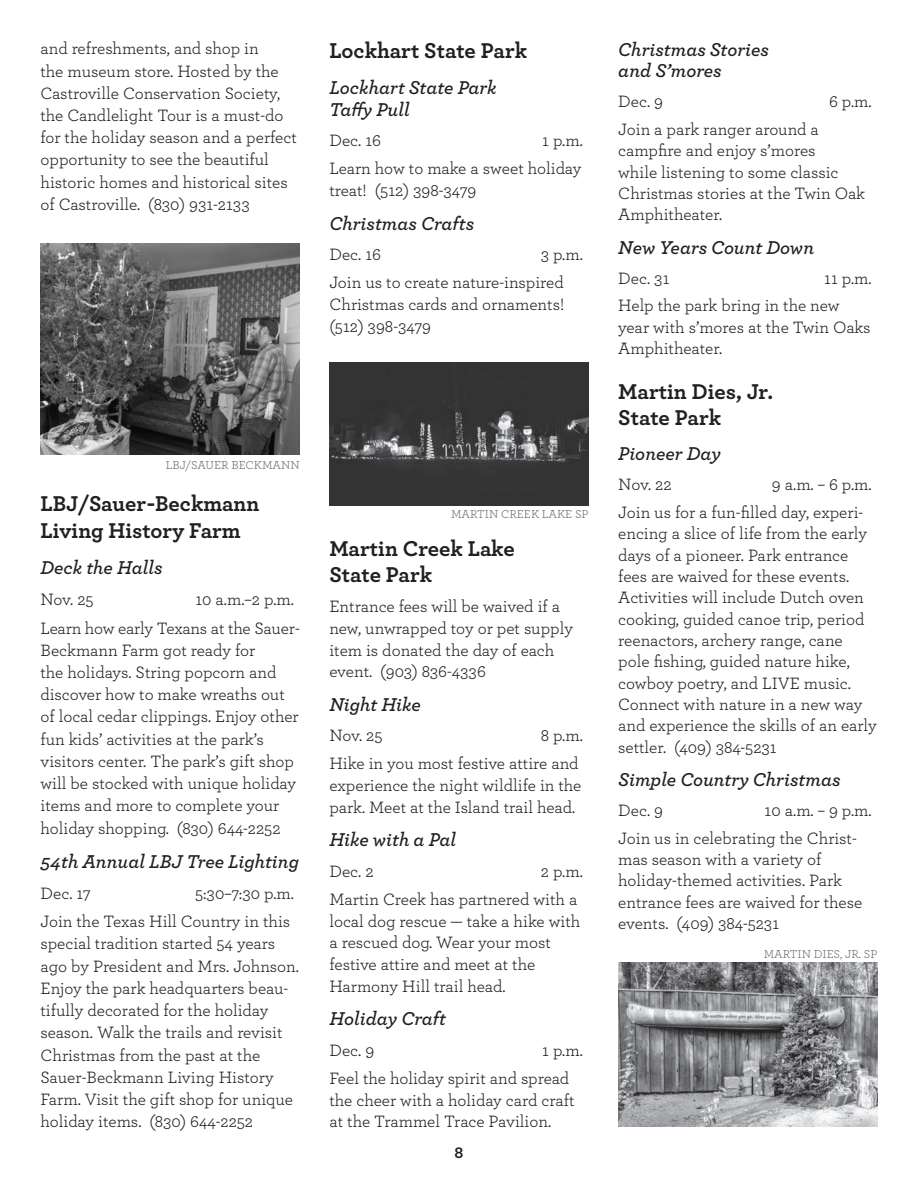
<style>
.page{position:relative;width:918px;height:1188px;background:#fff}
.page>*{position:absolute;margin:0;border:0;box-sizing:border-box;transform-origin:0 0}
.Park_name{font:700 22.5px/26.7px "Archer";color:#231f20}
.Event_name{font:italic 600 19.5px/21.8px "Archer";color:#231f20}
.text{font:17.25px/22.2px "Archer";color:#231f20}
.t1{font:700 16.5px "Archer";color:#231f20}
.t2{font:12px "Archer";color:#6c6d70}
</style>
<div class="page">
<img style="left:618px;top:962px;width:260px;height:165px">
<img style="left:329px;top:362px;width:260px;height:143px">
<img style="left:40px;top:243px;width:260px;height:212px">
<p class="text" style="left:40px;top:37px;width:258px">and refreshments, and shop in<br>the museum store. Hosted by the Castroville Conservation Society, the Candlelight Tour is a must-do for the holiday season and a perfect opportunity to see the beautiful historic homes and historical sites of Castroville. (830) 931-2133</p>
<h2 class="Park_name" style="left:329px;top:36px;width:199px">Lockhart State Park</h2>
<h3 class="Event_name" style="left:329px;top:76px;width:169px">Lockhart State Park<br>Taffy Pull</h3>
<p class="text" style="left:329px;top:129px;width:53px">Dec. 16</p>
<p class="text" style="left:542px;top:129px;width:42px">1 p.m.</p>
<p class="text" style="left:329px;top:157px;width:254px;line-height:21.8px">Learn how to make a sweet holiday treat! (512) 398-3479</p>
<h3 class="Event_name" style="left:329px;top:211px;width:146px">Christmas Crafts</h3>
<p class="text" style="left:329px;top:242px;width:53px">Dec. 16</p>
<p class="text" style="left:541px;top:242px;width:44px">3 p.m.</p>
<p class="text" style="left:329px;top:271px;width:236px;line-height:21.8px;text-align:justify">Join us to create nature-inspired Christmas cards and ornaments! (512) 398-3479</p>
<p class="t2" style="left:166px;top:456px;width:135px">LBJ/SAUER BECKMANN</p>
<h2 class="Park_name" style="left:40px;top:489px;width:220px">LBJ/Sauer-Beckmann<br>Living History Farm</h2>
<h3 class="Event_name" style="left:40px;top:555px;width:124px">Deck the Halls</h3>
<p class="text" style="left:40px;top:587px;width:55px">Nov. 25</p>
<p class="text" style="left:195px;top:587px;width:100px">10 a.m.–2 p.m.</p>
<p class="text" style="left:40px;top:616px;width:261px">Learn how early Texans at the Sauer-Beckmann Farm got ready for<br>the holidays. String popcorn and discover how to make wreaths out of local cedar clippings. Enjoy other fun kids’ activities at the park’s visitors center. The park’s gift shop will be stocked with unique holiday items and more to complete your holiday shopping. (830) 644-2252</p>
<h3 class="Event_name" style="left:40px;top:849px;width:260px">54th Annual LBJ Tree Lighting</h3>
<p class="text" style="left:40px;top:881px;width:52px">Dec. 17</p>
<p class="text" style="left:195px;top:881px;width:100px">5:30–7:30 p.m.</p>
<p class="text" style="left:40px;top:910px;width:260px">Join the Texas Hill Country in this special tradition started 54 years ago by President and Mrs. Johnson.<br>Enjoy the park headquarters beau&shy;tifully decorated for the holiday season. Walk the trails and revisit Christmas from the past at the Sauer-Beckmann Living History Farm. Visit the gift shop for unique holiday items. (830) 644-2252</p>
<p class="t2" style="left:451px;top:506px;width:139px">MARTIN CREEK LAKE SP</p>
<h2 class="Park_name" style="left:329px;top:534px;width:187px;line-height:26.2px">Martin Creek Lake<br>State Park</h2>
<p class="text" style="left:329px;top:595px;width:245px;line-height:21.8px">Entrance fees will be waived if a new, unwrapped toy or pet supply item is donated the day of each event. (903) 836-4336</p>
<h3 class="Event_name" style="left:329px;top:692px;width:93px">Night Hike</h3>
<p class="text" style="left:329px;top:724px;width:55px">Nov. 25</p>
<p class="text" style="left:541px;top:724px;width:44px">8 p.m.</p>
<p class="text" style="left:329px;top:752px;width:254px;line-height:21.8px">Hike in you most festive attire and experience the night wildlife in the park. Meet at the Island trail head.</p>
<h3 class="Event_name" style="left:329px;top:828px;width:128px">Hike with a Pal</h3>
<p class="text" style="left:329px;top:859px;width:46px">Dec. 2</p>
<p class="text" style="left:541px;top:859px;width:44px">2 p.m.</p>
<p class="text" style="left:329px;top:888px;width:253px;line-height:21.8px">Martin Creek has partnered with a local dog rescue — take a hike with a rescued dog. Wear your most festive attire and meet at the<br>Harmony Hill trail head.</p>
<h3 class="Event_name" style="left:329px;top:1007px;width:118px">Holiday Craft</h3>
<p class="text" style="left:329px;top:1038px;width:46px">Dec. 9</p>
<p class="text" style="left:542px;top:1038px;width:42px">1 p.m.</p>
<p class="text" style="left:329px;top:1066px;width:247px;line-height:21.8px">Feel the holiday spirit and spread the cheer with a holiday card craft at the Trammel Trace Pavilion.</p>
<p class="t1" style="left:455px;top:1139px;width:10px">8</p>
<h3 class="Event_name" style="left:618px;top:38px;width:152px;line-height:21.3px">Christmas Stories and S’mores</h3>
<p class="text" style="left:618px;top:90px;width:46px">Dec. 9</p>
<p class="text" style="left:829px;top:90px;width:44px">6 p.m.</p>
<p class="text" style="left:618px;top:118px;width:248px;line-height:21.3px">Join a park ranger around a campfire and enjoy s’mores<br>while listening to some classic<br>Christmas stories at the Twin Oak<br>Amphitheater.</p>
<h3 class="Event_name" style="left:618px;top:235px;width:197px">New Years Count Down</h3>
<p class="text" style="left:618px;top:266px;width:53px">Dec. 31</p>
<p class="text" style="left:824px;top:266px;width:49px">11 p.m.</p>
<p class="text" style="left:618px;top:294px;width:254px;line-height:21.3px">Help the park bring in the new year with s’mores at the Twin Oaks<br>Amphitheater.</p>
<h2 class="Park_name" style="left:618px;top:377px;width:156px;line-height:25.8px">Martin Dies, Jr.<br>State Park</h2>
<h3 class="Event_name" style="left:618px;top:442px;width:104px">Pioneer Day</h3>
<p class="text" style="left:618px;top:473px;width:55px">Nov. 22</p>
<p class="text" style="left:772px;top:473px;width:101px">9 a.m. – 6 p.m.</p>
<p class="text" style="left:618px;top:501px;width:260px;line-height:21.3px">Join us for a fun-filled day, experi&shy;encing a slice of life from the early days of a pioneer. Park entrance fees are waived for these events.<br>Activities will include Dutch oven cooking, guided canoe trip, period reenactors, archery range, cane pole fishing, guided nature hike, cowboy poetry, and LIVE music.<br>Connect with nature in a new way and experience the skills of an early settler. (409) 384-5231</p>
<h3 class="Event_name" style="left:618px;top:767px;width:224px">Simple Country Christmas</h3>
<p class="text" style="left:618px;top:798px;width:46px">Dec. 9</p>
<p class="text" style="left:765px;top:798px;width:109px">10 a.m. – 9 p.m.</p>
<p class="text" style="left:618px;top:826px;width:246px;line-height:21.3px">Join us in celebrating the Christ&shy;mas season with a variety of holiday-themed activities. Park entrance fees are waived for these events. (409) 384-5231</p>
<p class="t2" style="left:764px;top:946px;width:115px">MARTIN DIES, JR. SP</p>
</div>
